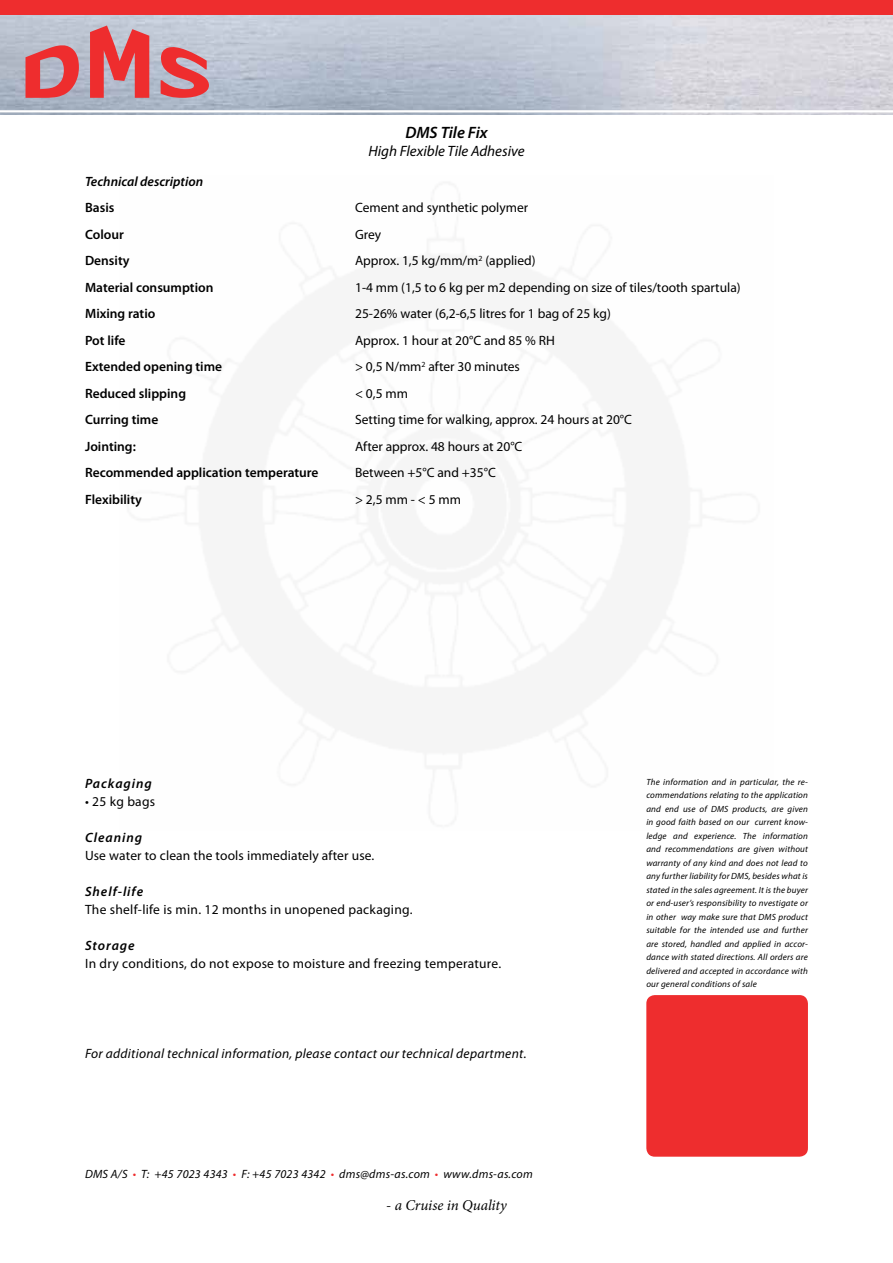
<style>
.page{position:relative;width:893px;height:1263px;background:#fff}
.page>*{position:absolute;margin:0;border:0;box-sizing:border-box;transform-origin:0 0}
.t1{font:italic 600 16.5px "Myriad Pro";color:#000}
.t2{font:italic 15px "Myriad Pro";color:#000}
.t3{font:italic 15px "Minion Pro";letter-spacing:-.005em;color:#000}
.t4{font:13.5px "Myriad Pro";color:#000}
.t5{font:600 13.5px "Myriad Pro";color:#000}
.t6{font:13.5px "Myriad Pro";letter-spacing:.02em;color:#000}
.t7{font:italic 13.5px "Myriad Pro";letter-spacing:.02em;color:#000}
.t8{font:italic 600 13.5px "Myriad Pro";letter-spacing:.07em;color:#000}
.t9{font:italic 600 13.5px "Myriad Pro";color:#000}
.t10{font:italic 12px "Myriad Pro";letter-spacing:.02em;color:#000}
.t11{font:italic 9px/13.5px "Myriad Pro";letter-spacing:.02em;color:#000;text-align:justify}
.s1{color:#ee2d2e}
</style>
<div class="page">
<img style="left:0;top:14px;width:893px;height:101px">
<div style="left:0;top:0;width:893px;height:14px;background:#ee2d2e"></div>
<hr style="left:0;top:110px;width:893px;height:2px;background:#fff">
<div style="left:646px;top:995px;width:162px;height:162px;background:#ee2d2e;border-radius:9px"></div>
<svg style="left:26px;top:45px;width:53px;height:53px;background:#d5636a"></svg>
<svg style="left:90px;top:26px;width:59px;height:72px;background:#da5f64"></svg>
<svg style="left:161px;top:46px;width:48px;height:52px;background:#d76b72"></svg>
<h1 class="t1" style="left:405px;top:122px;width:84px">DMS Tile Fix</h1>
<h2 class="t2" style="left:368px;top:142px;width:158px">High Flexible Tile Adhesive</h2>
<h3 class="t9" style="left:85px;top:173px;width:120px">Technical description</h3>
<h3 class="t5" style="left:85px;top:199px;width:31px">Basis</h3>
<h3 class="t4" style="left:355px;top:199px;width:175px">Cement and synthetic polymer</h3>
<h3 class="t5" style="left:85px;top:226px;width:40px">Colour</h3>
<h3 class="t4" style="left:355px;top:226px;width:28px">Grey</h3>
<h3 class="t5" style="left:85px;top:252px;width:46px">Density</h3>
<h3 class="t4" style="left:355px;top:252px;width:182px">Approx. 1,5 kg/mm/m<sup>2</sup> (applied)</h3>
<h3 class="t5" style="left:85px;top:279px;width:130px">Material consumption</h3>
<h3 class="t4" style="left:355px;top:279px;width:387px">1-4 mm (1,5 to 6 kg per m2 depending on size of tiles/tooth spartula)</h3>
<h3 class="t5" style="left:85px;top:305px;width:72px">Mixing ratio</h3>
<h3 class="t4" style="left:355px;top:305px;width:257px">25-26% water (6,2-6,5 litres for 1 bag of 25 kg)</h3>
<h3 class="t5" style="left:85px;top:332px;width:42px">Pot life</h3>
<h3 class="t4" style="left:355px;top:332px;width:201px">Approx. 1 hour at 20°C and 85 % RH</h3>
<h3 class="t5" style="left:85px;top:358px;width:139px">Extended opening time</h3>
<h3 class="t4" style="left:355px;top:359px;width:166px">&gt; 0,5 N/mm<sup>2</sup> after 30 minutes</h3>
<h3 class="t5" style="left:85px;top:385px;width:103px">Reduced slipping</h3>
<h3 class="t4" style="left:355px;top:385px;width:54px">&lt; 0,5 mm</h3>
<h3 class="t5" style="left:85px;top:411px;width:75px">Curring time</h3>
<h3 class="t4" style="left:355px;top:412px;width:278px">Setting time for walking, approx. 24 hours at 20°C</h3>
<h3 class="t5" style="left:85px;top:438px;width:52px">Jointing:</h3>
<h3 class="t4" style="left:355px;top:438px;width:169px">After approx. 48 hours at 20°C</h3>
<h3 class="t5" style="left:85px;top:464px;width:235px">Recommended application temperature</h3>
<h3 class="t4" style="left:355px;top:465px;width:142px">Between +5°C and +35°C</h3>
<h3 class="t5" style="left:85px;top:491px;width:58px">Flexibility</h3>
<h3 class="t4" style="left:355px;top:491px;width:108px">&gt; 2,5 mm - &lt; 5 mm</h3>
<h3 class="t8" style="left:85px;top:775px;width:68px">Packaging</h3>
<h3 class="t4" style="left:85px;top:793px;width:72px">• 25 kg bags</h3>
<h3 class="t8" style="left:85px;top:829px;width:59px">Cleaning</h3>
<h3 class="t4" style="left:85px;top:847px;width:291px">Use water to clean the tools immediately after use.</h3>
<h3 class="t8" style="left:85px;top:883px;width:60px">Shelf-life</h3>
<h3 class="t6" style="left:85px;top:901px;width:329px">The shelf-life is min. 12 months in unopened packaging.</h3>
<h3 class="t8" style="left:85px;top:937px;width:51px">Storage</h3>
<h3 class="t6" style="left:85px;top:955px;width:418px">In dry conditions, do not expose to moisture and freezing temperature.</h3>
<h3 class="t7" style="left:85px;top:1045px;width:443px">For additional technical information, please contact our technical department.</h3>
<h3 class="t10" style="left:85px;top:1167px;width:449px">DMS A/S <span class="s1">•</span> T: +45 7023 4343 <span class="s1">•</span> F: +45 7023 4342 <span class="s1">•</span> dms@dms-as.com <span class="s1">•</span> www.dms-as.com</h3>
<h2 class="t3" style="left:386px;top:1195px;width:122px">- a Cruise in Quality</h2>
<p class="t11" style="left:646px;top:775px;width:163px">The information and in particular, the re&shy;commendations relating to the application and end use of DMS products, are given in good faith based on our current know&shy;ledge and experience. The information and recommendations are given without warranty of any kind and does not lead to any further liability for DMS, besides what is stated in the sales agreement. It is the buyer or end-user’s responsibility to nvestigate or in other way make sure that DMS product suitable for the intended use and further are stored, handled and applied in accor&shy;dance with stated directions. All orders are delivered and accepted in accordance with our general conditions of sale</p>
</div>
